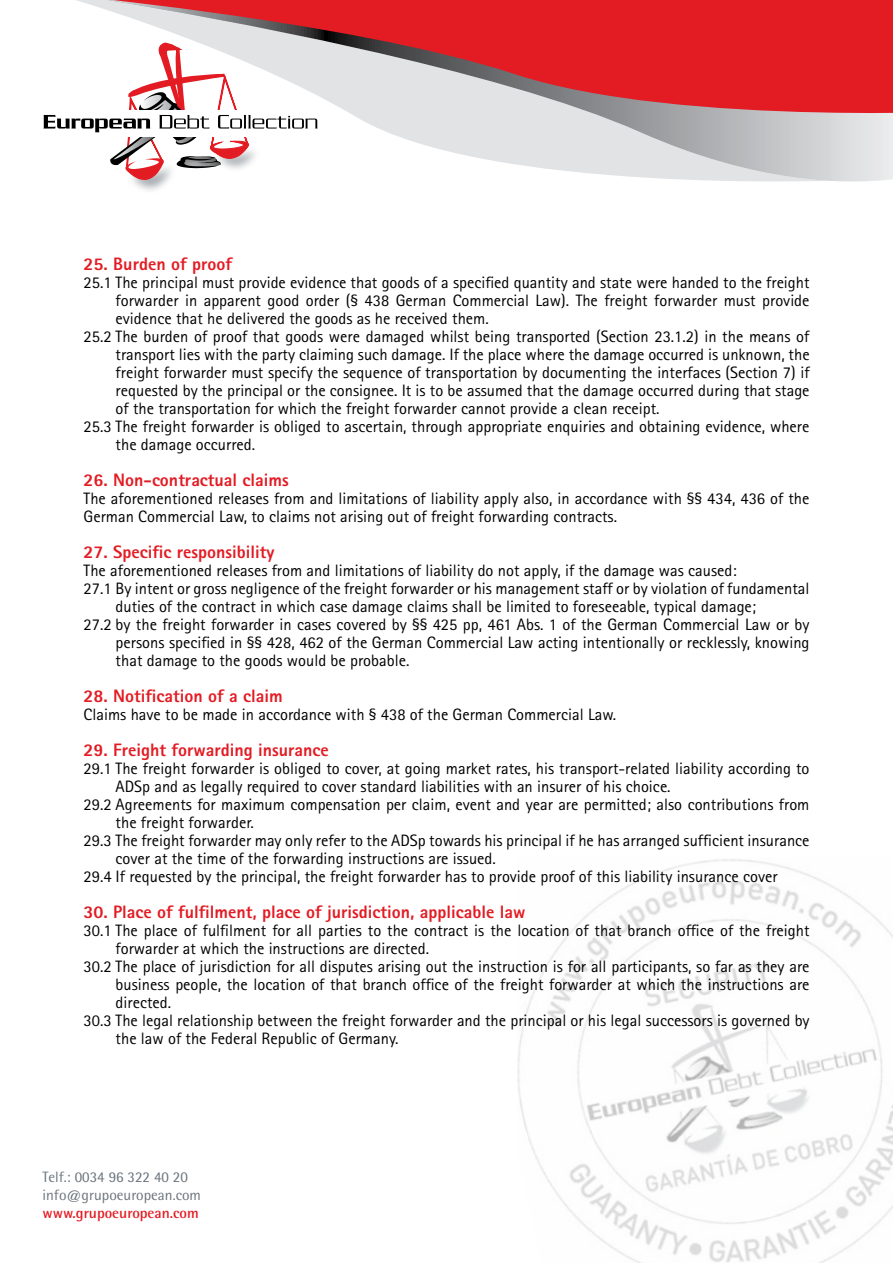
<style>
.page{position:relative;width:893px;height:1263px;background:#fff}
.page>*{position:absolute;margin:0;border:0;box-sizing:border-box;transform-origin:0 0}
.t1{font:800 18px "Rotis Sans Serif";color:#e31b23}
.t2{font:16.5px/18px "Rotis Sans Serif";color:#000}
.t3{font:15px/18px "Rotis Semi Sans";color:#6a737b}
.t4{font:700 15px "Rotis Semi Sans";color:#e31b23}
</style>
<div class="page">
<img style="left:517px;top:859px;width:376px;height:404px">
<svg style="left:378px;top:128px;width:515px;height:54px"></svg>
<svg style="left:76px;top:0;width:817px;height:128px;background:#d85c62"></svg>
<div style="left:34px;top:110px;width:293px;height:27px;background:#fff"></div>
<svg style="left:44px;top:38px;width:273px;height:153px"></svg>
<p class="t1" style="left:84px;top:252px;width:150px">25. Burden of proof</p>
<p class="t2" style="left:84px;top:273px;width:727px">25.1 The principal must provide evidence that goods of a specified quantity and state were handed to the freight</p>
<p class="t2" style="left:116px;top:291px;width:695px">forwarder in apparent good order (§ 438 German Commercial Law). The freight forwarder must provide</p>
<p class="t2" style="left:116px;top:309px;width:375px">evidence that he delivered the goods as he received them.</p>
<p class="t2" style="left:84px;top:327px;width:727px">25.2 The burden of proof that goods were damaged whilst being transported (Section 23.1.2) in the means of</p>
<p class="t2" style="left:116px;top:345px;width:695px">transport lies with the party claiming such damage. If the place where the damage occurred is unknown, the</p>
<p class="t2" style="left:116px;top:363px;width:695px">freight forwarder must specify the sequence of transportation by documenting the interfaces (Section 7) if</p>
<p class="t2" style="left:116px;top:381px;width:695px">requested by the principal or the consignee. It is to be assumed that the damage occurred during that stage</p>
<p class="t2" style="left:116px;top:399px;width:545px">of the transportation for which the freight forwarder cannot provide a clean receipt.</p>
<p class="t2" style="left:84px;top:417px;width:727px">25.3 The freight forwarder is obliged to ascertain, through appropriate enquiries and obtaining evidence, where</p>
<p class="t2" style="left:116px;top:435px;width:141px">the damage occurred.</p>
<p class="t1" style="left:84px;top:468px;width:207px">26. Non-contractual claims</p>
<p class="t2" style="left:84px;top:489px;width:727px">The aforementioned releases from and limitations of liability apply also, in accordance with §§ 434, 436 of the<br>German Commercial Law, to claims not arising out of freight forwarding contracts.</p>
<p class="t1" style="left:84px;top:540px;width:192px">27. Specific responsibility</p>
<p class="t2" style="left:84px;top:561px;width:655px">The aforementioned releases from and limitations of liability do not apply, if the damage was caused:</p>
<p class="t2" style="left:84px;top:579px;width:727px">27.1 By intent or gross negligence of the freight forwarder or his management staff or by violation of fundamental</p>
<p class="t2" style="left:116px;top:597px;width:642px">duties of the contract in which case damage claims shall be limited to foreseeable, typical damage;</p>
<p class="t2" style="left:84px;top:615px;width:727px">27.2 by the freight forwarder in cases covered by §§ 425 pp, 461 Abs. 1 of the German Commercial Law or by</p>
<p class="t2" style="left:116px;top:633px;width:695px">persons specified in §§ 428, 462 of the German Commercial Law acting intentionally or recklessly, knowing</p>
<p class="t2" style="left:116px;top:651px;width:295px">that damage to the goods would be probable.</p>
<p class="t1" style="left:84px;top:684px;width:201px">28. Notification of a claim</p>
<p class="t2" style="left:84px;top:705px;width:534px">Claims have to be made in accordance with § 438 of the German Commercial Law.</p>
<p class="t1" style="left:84px;top:738px;width:247px">29. Freight forwarding insurance</p>
<p class="t2" style="left:84px;top:759px;width:727px">29.1 The freight forwarder is obliged to cover, at going market rates, his transport-related liability according to</p>
<p class="t2" style="left:116px;top:777px;width:557px">ADSp and as legally required to cover standard liabilities with an insurer of his choice.</p>
<p class="t2" style="left:84px;top:795px;width:727px">29.2 Agreements for maximum compensation per claim, event and year are permitted; also contributions from</p>
<p class="t2" style="left:116px;top:813px;width:140px">the freight forwarder.</p>
<p class="t2" style="left:84px;top:831px;width:727px">29.3 The freight forwarder may only refer to the ADSp towards his principal if he has arranged sufficient insurance</p>
<p class="t2" style="left:116px;top:849px;width:382px">cover at the time of the forwarding instructions are issued.</p>
<p class="t2" style="left:84px;top:867px;width:695px">29.4 If requested by the principal, the freight forwarder has to provide proof of this liability insurance cover</p>
<p class="t1" style="left:84px;top:900px;width:443px">30. Place of fulfilment, place of jurisdiction, applicable law</p>
<p class="t2" style="left:84px;top:921px;width:727px">30.1 The place of fulfilment for all parties to the contract is the location of that branch office of the freight</p>
<p class="t2" style="left:116px;top:939px;width:315px">forwarder at which the instructions are directed.</p>
<p class="t2" style="left:84px;top:957px;width:727px">30.2 The place of jurisdiction for all disputes arising out the instruction is for all participants, so far as they are</p>
<p class="t2" style="left:116px;top:975px;width:695px">business people, the location of that branch office of the freight forwarder at which the instructions are</p>
<p class="t2" style="left:116px;top:993px;width:57px">directed.</p>
<p class="t2" style="left:84px;top:1011px;width:727px">30.3 The legal relationship between the freight forwarder and the principal or his legal successors is governed by</p>
<p class="t2" style="left:116px;top:1029px;width:284px">the law of the Federal Republic of Germany.</p>
<p class="t3" style="left:43px;top:1168px;width:160px">Telf.: 0034 96 322 40 20 info@grupoeuropean.com</p>
<p class="t4" style="left:43px;top:1203px;width:158px">www.grupoeuropean.com</p>
</div>
